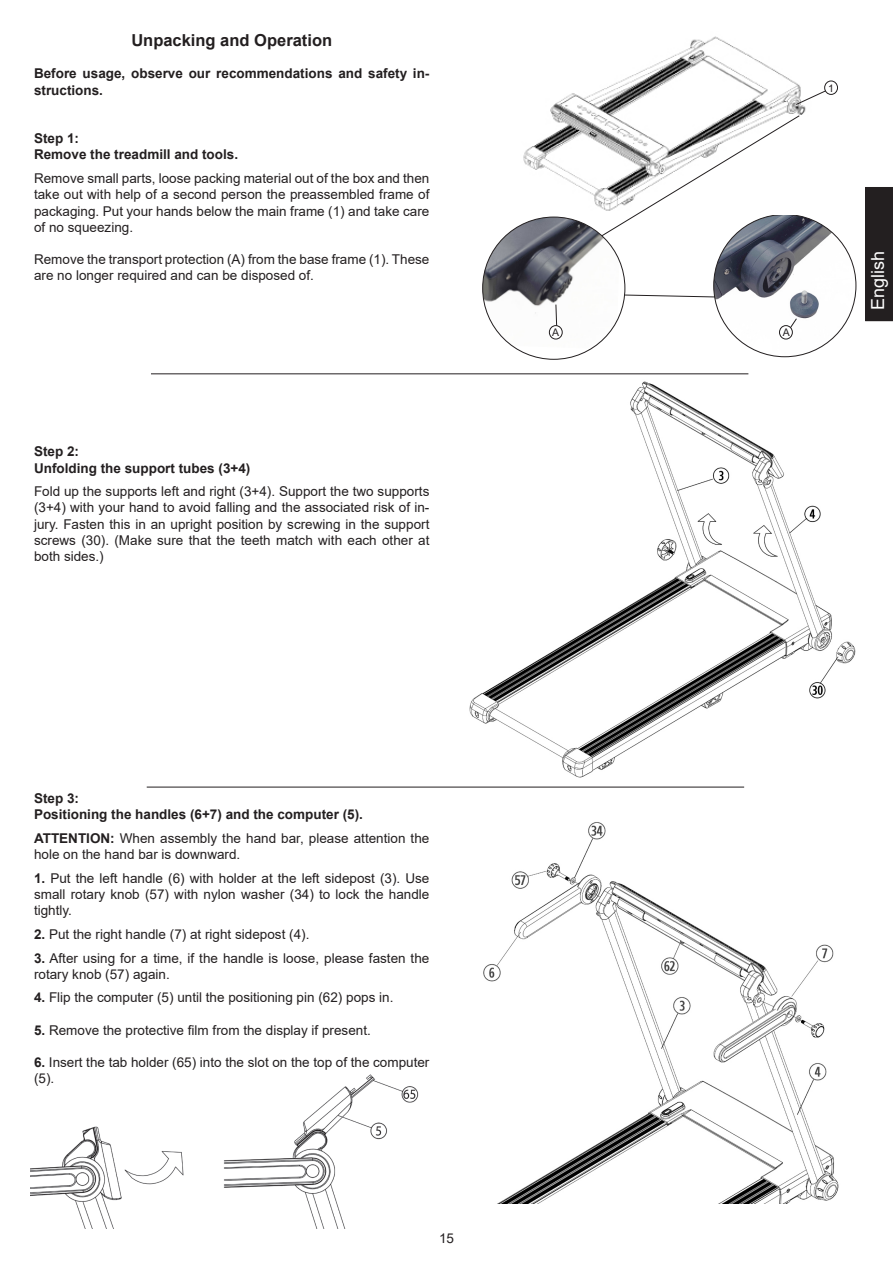
<style>
.page{position:relative;width:893px;height:1263px;background:#fff}
.page>*{position:absolute;margin:0;border:0;box-sizing:border-box;transform-origin:0 0}
.t1{font:18px "Arial";color:#fff}
.t2{font:700 16.5px "Arial";color:#231f20}
.t3{font:13.5px/16.2px "Arial";color:#231f20}
.t4{font:700 13.5px/16.2px "Arial";color:#231f20}
.t5{font:10.5px "Arial";color:#231f20}
.s1{font-weight:700}
</style>
<div class="page">
<div style="left:865px;top:187px;width:28px;height:134px;background:#231f20"></div>
<img style="left:30px;top:1074px;width:389px;height:155px">
<hr style="left:151px;top:373px;width:597px;height:1px;background:#231f20">
<hr style="left:147px;top:787px;width:597px;height:1px;background:#231f20">
<img style="left:483px;top:822px;width:356px;height:381px">
<img style="left:469px;top:381px;width:387px;height:397px">
<svg style="left:624px;top:294px;width:90px;height:4px"></svg>
<img style="left:714px;top:214px;width:142px;height:143px;border-radius:71px">
<svg style="left:787px;top:318px;width:10px;height:15px"></svg>
<div style="left:779px;top:326px;width:13px;height:13px;background:#fff;border-radius:50%"></div>
<div style="left:779px;top:325px;width:13px;height:14px;border:1px solid #231f20;border-radius:50%"></div>
<img style="left:523px;top:36px;width:283px;height:155px">
<svg style="left:796px;top:87px;width:31px;height:18px"></svg>
<div style="left:825px;top:81px;width:12px;height:13px;background:#fff;border-radius:50%"></div>
<div style="left:824px;top:81px;width:14px;height:14px;border:1px solid #231f20;border-radius:50%"></div>
<svg style="left:586px;top:115px;width:214px;height:130px"></svg>
<img style="left:483px;top:217px;width:136px;height:132px">
<svg style="left:555px;top:304px;width:2px;height:21px"></svg>
<div style="left:549px;top:326px;width:13px;height:13px;background:#fff;border-radius:50%"></div>
<div style="left:549px;top:325px;width:13px;height:14px;border:1px solid #231f20;border-radius:50%"></div>
<p class="t2" style="left:131px;top:29px;width:202px">Unpacking and Operation</p>
<p class="t4" style="left:34px;top:66px;width:397px">Before usage, observe our recommendations and safety in&shy;structions.</p>
<p class="t4" style="left:34px;top:131px;width:47px">Step 1:</p>
<p class="t4" style="left:34px;top:147px;width:206px">Remove the treadmill and tools.</p>
<p class="t3" style="left:34px;top:170px;width:397px;text-align:justify">Remove small parts, loose packing material out of the box and then take out with help of a second person the preassembled frame of packaging. Put your hands below the main frame (1) and take care of no squeezing.</p>
<p class="t3" style="left:34px;top:251px;width:397px">Remove the transport protection (A) from the base frame (1). These are no longer required and can be disposed of.</p>
<p class="t4" style="left:34px;top:444px;width:47px">Step 2:</p>
<p class="t4" style="left:34px;top:460px;width:218px">Unfolding the support tubes (3+4)</p>
<p class="t3" style="left:34px;top:483px;width:397px;text-align:justify">Fold up the supports left and right (3+4). Support the two supports (3+4) with your hand to avoid falling and the associated risk of in&shy;jury. Fasten this in an upright position by screwing in the support screws (30). (Make sure that the teeth match with each other at both sides.)</p>
<p class="t4" style="left:34px;top:790px;width:47px">Step 3:</p>
<p class="t4" style="left:34px;top:806px;width:330px">Positioning the handles (6+7) and the computer (5).</p>
<p class="t3" style="left:34px;top:830px;width:397px"><span class="s1">ATTENTION:</span> When assembly the hand bar, please attention the hole on the hand bar is downward.</p>
<p class="t3" style="left:34px;top:870px;width:397px;text-align:justify"><span class="s1">1.</span> Put the left handle (6) with holder at the left sidepost (3). Use small rotary knob (57) with nylon washer (34) to lock the handle tightly.</p>
<p class="t3" style="left:34px;top:926px;width:277px"><span class="s1">2.</span> Put the right handle (7) at right sidepost (4).</p>
<p class="t3" style="left:34px;top:949px;width:397px"><span class="s1">3.</span> After using for a time, if the handle is loose, please fasten the rotary knob (57) again.</p>
<p class="t3" style="left:34px;top:989px;width:361px"><span class="s1">4.</span> Flip the computer (5) until the positioning pin (62) pops in.</p>
<p class="t3" style="left:34px;top:1022px;width:338px"><span class="s1">5.</span> Remove the protective film from the display if present.</p>
<p class="t3" style="left:34px;top:1054px;width:397px"><span class="s1">6.</span> Insert the tab holder (65) into the slot on the top of the computer (5).</p>
<p class="t3" style="left:439px;top:1230px;width:17px">15</p>
<p class="t5" style="left:552px;top:325px;width:9px">A</p>
<p class="t5" style="left:828px;top:81px;width:7px">1</p>
<p class="t5" style="left:783px;top:325px;width:9px">A</p>
<p class="t1" style="left:865px;top:310px;width:61px;rotate:-90deg">English</p>
</div>
